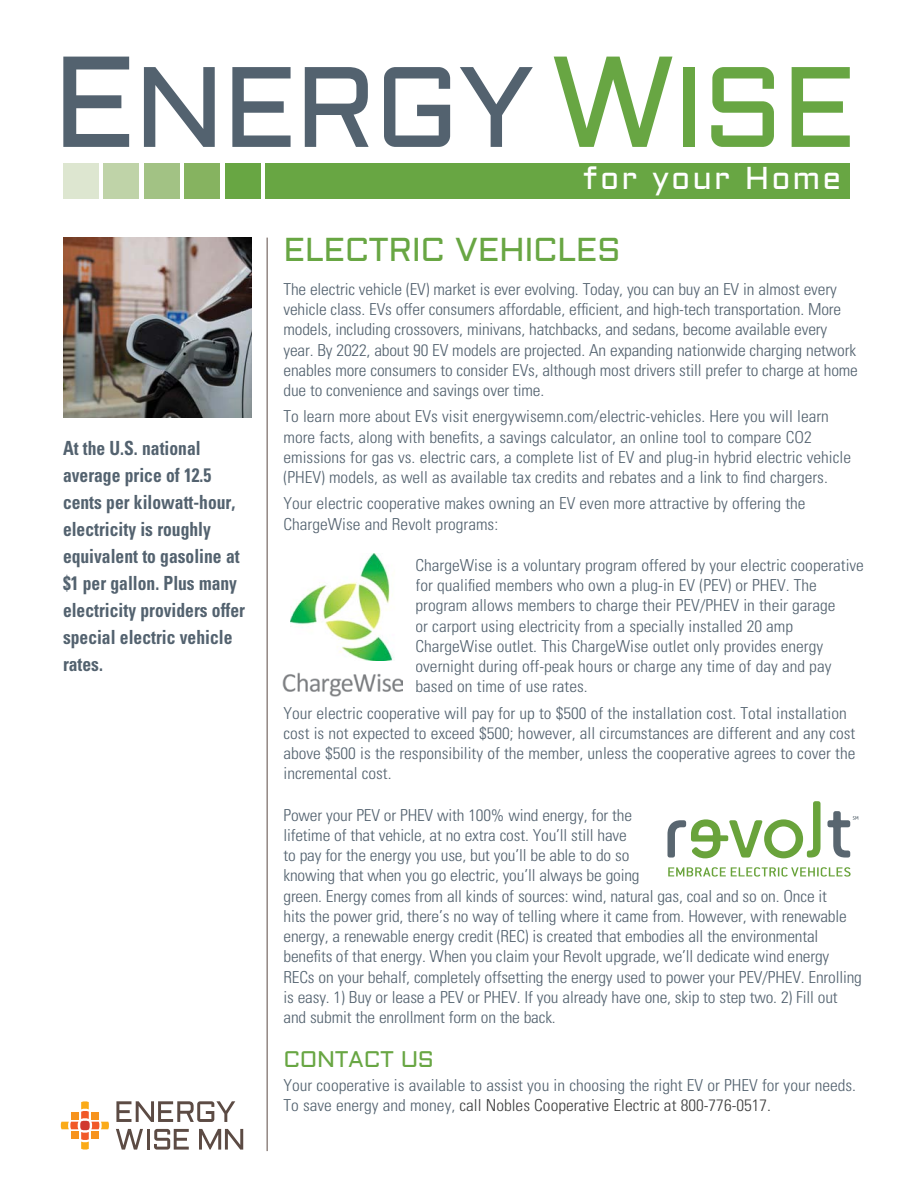
<style>
.page{position:relative;width:918px;height:1188px;background:#fff}
.page>*{position:absolute;margin:0;border:0;box-sizing:border-box;transform-origin:0 0}
.t1{font:114px "Aldrich";letter-spacing:-.025em;color:#53626f}
.t2{font:33px "Aldrich";letter-spacing:-.015em;color:#68a643}
.t3{font:31.5px "Aldrich";letter-spacing:.065em;color:#fff}
.t4{font:22.5px "Aldrich";letter-spacing:-.015em;color:#68a643}
.t5{font:700 condensed 19.5px/27px "Univers LT Std";color:#53626f;scale:.9 1}
.t6{font:300 condensed 16.5px/20.2px "Univers LT Std";color:#53626f;scale:1.05 1}
.s1{font-size:129px}
.s2{font-size:129px;color:#68a643}
.s3{color:#68a643}
.s4{color:#404040}
</style>
<div class="page">
<img style="left:63px;top:238px;width:189px;height:180px">
<svg style="left:116px;top:1101px;width:119px;height:21px"></svg>
<svg style="left:116px;top:1129px;width:27px;height:21px"></svg>
<hr style="left:147px;top:1129px;width:3px;height:21px;background:#5c4b44">
<svg style="left:154px;top:1129px;width:35px;height:21px"></svg>
<svg style="left:199px;top:1129px;width:44px;height:21px"></svg>
<svg style="left:61px;top:1101px;width:48px;height:49px"></svg>
<hr style="left:267px;top:238px;width:1px;height:913px;background:#5c4b44">
<div style="left:63px;top:163px;width:36px;height:36px;background:#dde6d0"></div>
<div style="left:104px;top:163px;width:36px;height:36px;background:#bfd3a8"></div>
<div style="left:144px;top:163px;width:36px;height:36px;background:#a2c284"></div>
<div style="left:184px;top:163px;width:36px;height:36px;background:#86b360"></div>
<div style="left:225px;top:163px;width:36px;height:36px;background:#68a643"></div>
<div style="left:266px;top:163px;width:584px;height:36px;background:#68a643"></div>
<img style="left:291px;top:553px;width:102px;height:107px">
<img style="left:282px;top:672px;width:120px;height:25px">
<svg style="left:668px;top:801px;width:190px;height:76px"></svg>
<h1 class="t1" style="left:52px;top:29px;width:806px"><span class="s1">E</span>NERGY<span class="s2">W</span><span class="s3">ISE</span></h1>
<h3 class="t3" style="left:583px;top:157px;width:260px">for your Home</h3>
<p class="t5" style="left:63px;top:434px;width:204px">At the U.S. national average price of 12.5 cents per kilowatt-hour, electricity is roughly equivalent to gasoline at $1 per gallon. Plus many electricity providers offer special electric vehicle rates.</p>
<h2 class="t2" style="left:284px;top:227px;width:339px">ELECTRIC VEHICLES</h2>
<p class="t6" style="left:284px;top:279px;width:549px">The electric vehicle (EV) market is ever evolving. Today, you can buy an EV in almost every vehicle class. EVs offer consumers affordable, efficient, and high-tech transportation. More models, including crossovers, minivans, hatchbacks, and sedans, become available every year. By 2022, about 90 EV models are projected. An expanding nationwide charging network enables more consumers to consider EVs, although most drivers still prefer to charge at home due to convenience and savings over time.</p>
<p class="t6" style="left:284px;top:406px;width:542px">To learn more about EVs visit energywisemn.com/electric-vehicles. Here you will learn more facts, along with benefits, a savings calculator, an online tool to compare CO2 emissions for gas vs. electric cars, a complete list of EV and plug-in hybrid electric vehicle (PHEV) models, as well as available tax credits and rebates and a link to find chargers.</p>
<p class="t6" style="left:284px;top:493px;width:499px">Your electric cooperative makes owning an EV even more attractive by offering the<br>ChargeWise and Revolt programs:</p>
<p class="t6" style="left:416px;top:555px;width:429px">ChargeWise is a voluntary program offered by your electric cooperative for qualified members who own a plug-in EV (PEV) or PHEV. The program allows members to charge their PEV/PHEV in their garage<br>or carport using electricity from a specially installed 20 amp ChargeWise outlet. This ChargeWise outlet only provides energy overnight during off-peak hours or charge any time of day and pay based on time of use rates.</p>
<p class="t6" style="left:284px;top:703px;width:546px">Your electric cooperative will pay for up to $500 of the installation cost. Total installation cost is not expected to exceed $500; however, all circumstances are different and any cost above $500 is the responsibility of the member, unless the cooperative agrees to cover the incremental cost.</p>
<p class="t6" style="left:283px;top:805px;width:552px">Power your PEV or PHEV with 100% wind energy, for the<br>lifetime of that vehicle, at no extra cost. You’ll still have<br>to pay for the energy you use, but you’ll be able to do so<br>knowing that when you go electric, you’ll always be going<br>green. Energy comes from all kinds of sources: wind, natural gas, coal and so on. Once it<br>hits the power grid, there’s no way of telling where it came from. However, with renewable energy, a renewable energy credit (REC) is created that embodies all the environmental benefits of that energy. When you claim your Revolt upgrade, we’ll dedicate wind energy RECs on your behalf, completely offsetting the energy used to power your PEV/PHEV. Enrolling is easy. 1) Buy or lease a PEV or PHEV. If you already have one, skip to step two. 2) Fill out and submit the enrollment form on the back.</p>
<h3 class="t4" style="left:283px;top:1043px;width:152px">CONTACT US</h3>
<p class="t6" style="left:283px;top:1076px;width:547px;line-height:19.8px">Your cooperative is available to assist you in choosing the right EV or PHEV for your needs.<br>To save energy and money, <span class="s4">call Nobles Cooperative Electric at 800-776-0517.</span></p>
</div>
